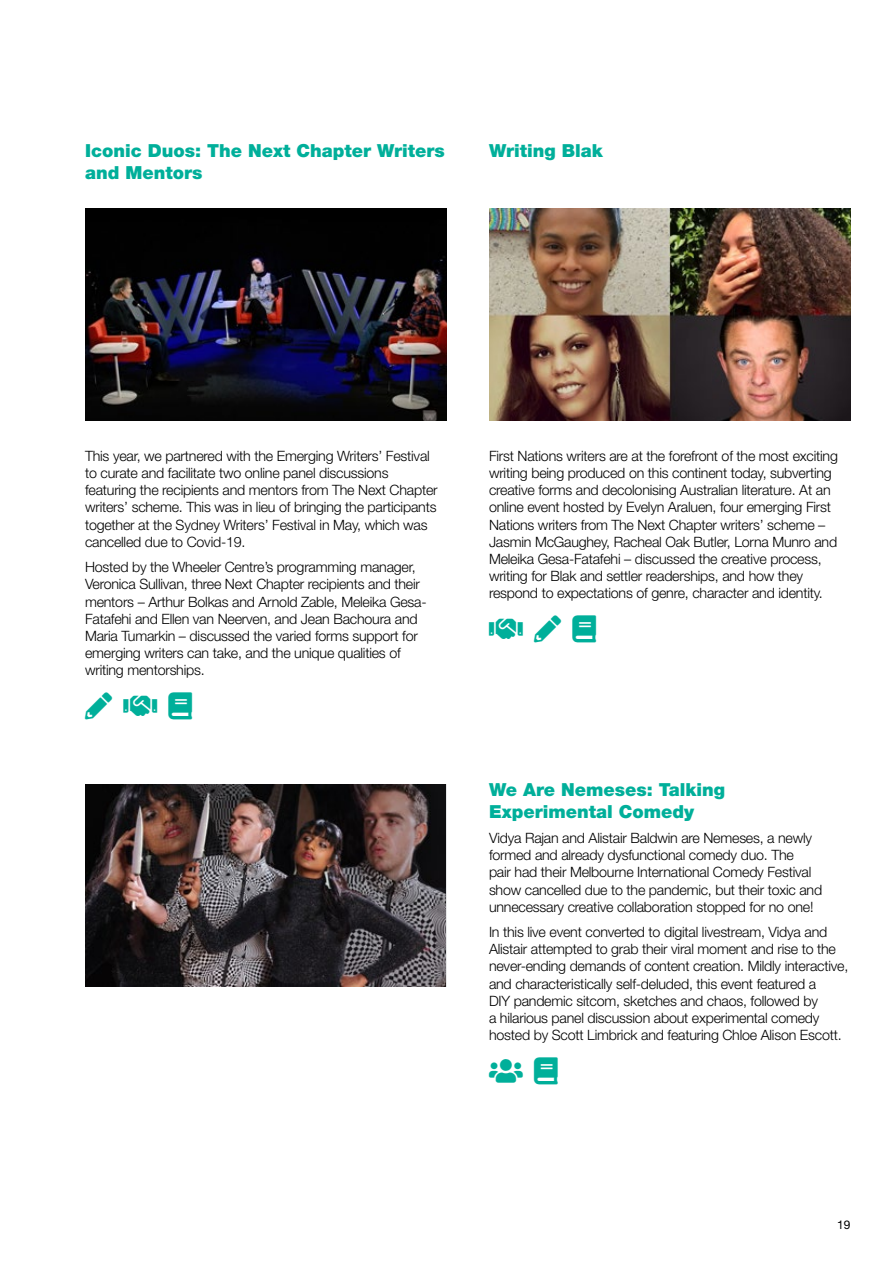
<style>
.page{position:relative;width:893px;height:1263px;background:#fff}
.page>*{position:absolute;margin:0;border:0;box-sizing:border-box;transform-origin:0 0}
.t1{font:27px "Font Awesome 5 Pro Solid";color:#00af9a}
.t2{font:900 18px/21.6px "Helvetica Neue LT Std";color:#00af9a}
.t3{font:300 14.25px/17.1px "Helvetica Neue LT Std";letter-spacing:-.015em;color:#000}
.t4{font:12px "Helvetica Neue LT Std";color:#000}
</style>
<div class="page">
<img style="left:86px;top:784px;width:360px;height:203px">
<img style="left:489px;top:208px;width:361px;height:213px">
<img style="left:85px;top:208px;width:361px;height:213px">
<p class="t2" style="left:85px;top:140px;width:361px">Iconic Duos: The Next Chapter Writers and Mentors</p>
<p class="t2" style="left:489px;top:140px;width:115px">Writing Blak</p>
<p class="t3" style="left:85px;top:447px;width:354px">This year, we partnered with the Emerging Writers’ Festival to curate and facilitate two online panel discussions featuring the recipients and mentors from The Next Chapter writers’ scheme. This was in lieu of bringing the participants together at the Sydney Writers’ Festival in May, which was cancelled due to Covid-19.</p>
<p class="t3" style="left:85px;top:558px;width:343px">Hosted by the Wheeler Centre’s programming manager, Veronica Sullivan, three Next Chapter recipients and their mentors – Arthur Bolkas and Arnold Zable, Meleika Gesa-Fatafehi and Ellen van Neerven, and Jean Bachoura and Maria Tumarkin – discussed the varied forms support for emerging writers can take, and the unique qualities of writing mentorships.</p>
<h1 class="t1" style="left:123px;top:692px;width:5px">★■▲</h1>
<p class="t3" style="left:489px;top:447px;width:350px">First Nations writers are at the forefront of the most exciting writing being produced on this continent today, subverting creative forms and decolonising Australian literature. At an online event hosted by Evelyn Araluen, four emerging First Nations writers from The Next Chapter writers’ scheme – Jasmin McGaughey, Racheal Oak Butler, Lorna Munro and Meleika Gesa-Fatafehi – discussed the creative process, writing for Blak and settler readerships, and how they respond to expectations of genre, character and identity.</p>
<h1 class="t1" style="left:489px;top:615px;width:5px">★■▲</h1>
<p class="t2" style="left:489px;top:779px;width:238px">We Are Nemeses: Talking<br>Experimental Comedy</p>
<p class="t3" style="left:489px;top:829px;width:335px">Vidya Rajan and Alistair Baldwin are Nemeses, a newly formed and already dysfunctional comedy duo. The<br>pair had their Melbourne International Comedy Festival show cancelled due to the pandemic, but their toxic and unnecessary creative collaboration stopped for no one!</p>
<p class="t3" style="left:489px;top:923px;width:361px">In this live event converted to digital livestream, Vidya and Alistair attempted to grab their viral moment and rise to the never-ending demands of content creation. Mildly interactive, and characteristically self-deluded, this event featured a<br>DIY pandemic sitcom, sketches and chaos, followed by<br>a hilarious panel discussion about experimental comedy hosted by Scott Limbrick and featuring Chloe Alison Escott.</p>
<p class="t4" style="left:837px;top:1217px;width:15px">19</p>
</div>
